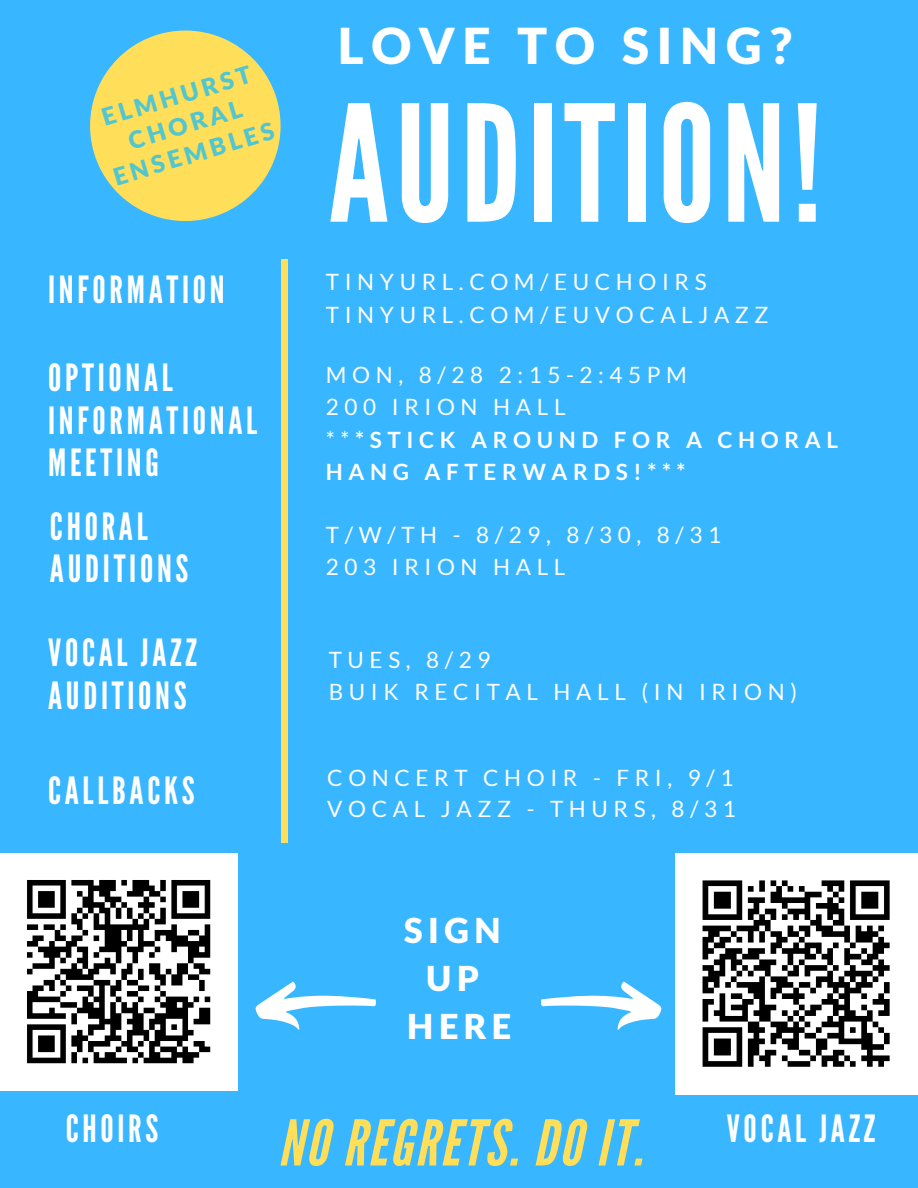
<style>
.page{position:relative;width:918px;height:1188px;background:#38b6ff}
.page>*{position:absolute;margin:0;border:0;box-sizing:border-box;transform-origin:0 0}
.t1{font:161.25px "League Gothic";letter-spacing:.04em;color:#fff}
.t2{font:italic 63px "League Gothic";letter-spacing:.04em;color:#ffde59}
.t3{font:900 49.8px "Lato Latin";letter-spacing:.15em;color:#fff}
.t4{font:37.5px/42.5px "League Gothic";letter-spacing:.1em;color:#fff}
.t5{font:900 34.5px "Lato Latin";letter-spacing:.15em;color:#fff}
.t6{font:900 24px/30px "Lato Latin";color:#52c6cf;text-align:center}
.t7{font:22.5px "Lato";letter-spacing:.25em;color:#fff}
.t8{font:700 22.5px/32.7px "Lato";letter-spacing:.25em;color:#fff}
.s1{font-weight:400}
</style>
<div class="page">
<svg style="left:90px;top:31px;width:191px;height:190px"></svg>
<div style="left:281px;top:260px;width:7px;height:583px;background:#ffde59"></div>
<svg style="left:541px;top:982px;width:120px;height:48px"></svg>
<svg style="left:256px;top:982px;width:120px;height:48px"></svg>
<img style="left:676px;top:853px;width:242px;height:242px">
<img style="left:0;top:853px;width:237px;height:237px">
<p class="t6" style="left:99px;top:105px;width:156px;rotate:-17deg">ELMHURST<br>CHORAL</p>
<p class="t6" style="left:110px;top:165px;width:168px;rotate:-17deg">ENSEMBLES</p>
<p class="t4" style="left:48px;top:270px;width:178px">INFORMATION</p>
<p class="t4" style="left:48px;top:358px;width:211px">OPTIONAL<br>INFORMATIONAL<br>MEETING</p>
<p class="t4" style="left:50px;top:506px;width:140px">CHORAL<br>AUDITIONS</p>
<p class="t4" style="left:48px;top:632px;width:150px">VOCAL JAZZ<br>AUDITIONS</p>
<p class="t3" style="left:338px;top:24px;width:457px">LOVE TO SING?</p>
<p class="t1" style="left:329px;top:71px;width:495px">AUDITION!</p>
<p class="t7" style="left:326px;top:268px;width:382px">TINYURL.COM/EUCHOIRS</p>
<p class="t7" style="left:326px;top:301px;width:444px">TINYURL.COM/EUVOCALJAZZ</p>
<p class="t7" style="left:326px;top:360px;width:363px">MON, 8/28 2:15-2:45PM</p>
<p class="t7" style="left:326px;top:393px;width:241px">200 IRION HALL</p>
<p class="t8" style="left:326px;top:423px;width:514px"><span class="s1">**</span>*STICK AROUND FOR A CHORAL<br>HANG AFTERWARDS!***</p>
<p class="t7" style="left:326px;top:521px;width:397px">T/W/TH - 8/29, 8/30, 8/31</p>
<p class="t7" style="left:326px;top:553px;width:241px">203 IRION HALL</p>
<p class="t7" style="left:329px;top:646px;width:163px">TUES, 8/29</p>
<p class="t7" style="left:329px;top:678px;width:470px">BUIK RECITAL HALL (IN IRION)</p>
<p class="t4" style="left:48px;top:771px;width:148px">CALLBACKS</p>
<p class="t7" style="left:327px;top:763px;width:408px">CONCERT CHOIR - FRI, 9/1</p>
<p class="t7" style="left:327px;top:795px;width:410px">VOCAL JAZZ - THURS, 8/31</p>
<p class="t5" style="left:404px;top:916px;width:99px">SIGN</p>
<p class="t5" style="left:426px;top:963px;width:54px">UP</p>
<p class="t5" style="left:407px;top:1011px;width:106px">HERE</p>
<p class="t4" style="left:66px;top:1109px;width:94px">CHOIRS</p>
<p class="t4" style="left:727px;top:1109px;width:150px">VOCAL JAZZ</p>
<p class="t2" style="left:278px;top:1107px;width:366px">NO REGRETS. DO IT.</p>
</div>
